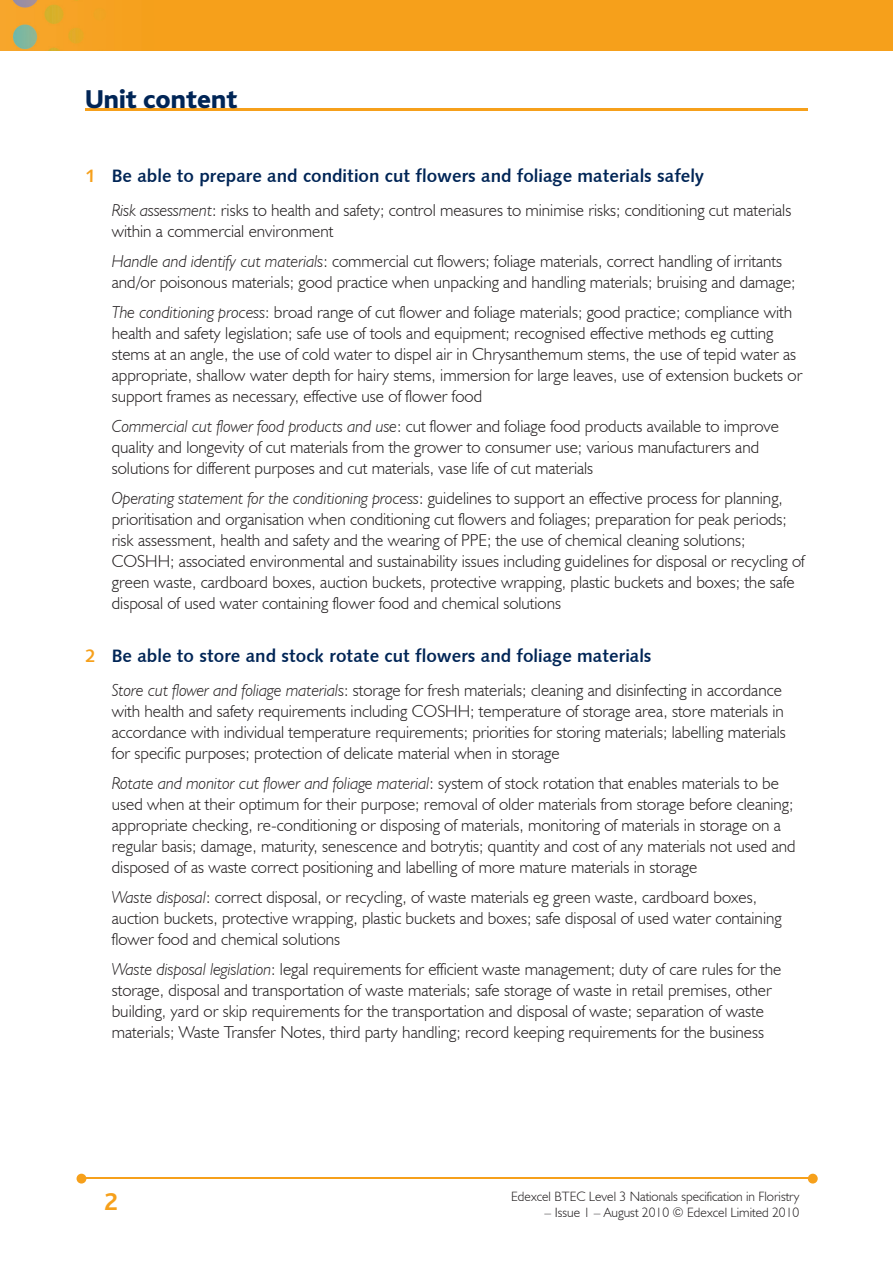
<style>
.page{position:relative;width:893px;height:1263px;background:#fff}
.page>*{position:absolute;margin:0;border:0;box-sizing:border-box;transform-origin:0 0}
.t1{font:800 27px "Bliss";color:#002556}
.t2{font:700 25.5px "Bliss";color:#f6a01b}
.t3{font:18px "Humanist 531 BT Bold A";color:#002556}
.t4{font:300 17.25px/21px "Humanist 521 BT";color:#231f20}
.t5{font:300 13.5px "Humanist 521 BT";color:#231f20}
.s1{color:#f6a01b}
.s2{font-style:italic}
</style>
<div class="page">
<img style="left:0;top:0;width:893px;height:51px">
<hr style="left:82px;top:1178px;width:728px;height:1px;background:#f6a01b">
<svg style="left:808px;top:1174px;width:10px;height:9px"></svg>
<svg style="left:77px;top:1174px;width:9px;height:9px"></svg>
<hr style="left:85px;top:108px;width:723px;height:2px;background:#f6a01b">
<h1 class="t1" style="left:85px;top:85px;width:154px">Unit content</h1>
<p class="t3" style="left:85px;top:164px;width:621px"><span class="s1">1</span> Be able to prepare and condition cut flowers and foliage materials safely</p>
<p class="t4" style="left:112px;top:199px;width:681px"><span class="s2">Risk assessment</span>: risks to health and safety; control measures to minimise risks; conditioning cut materials within a commercial environment</p>
<p class="t4" style="left:112px;top:250px;width:685px"><span class="s2">Handle and identify cut materials</span>: commercial cut flowers; foliage materials, correct handling of irritants and/or poisonous materials; good practice when unpacking and handling materials; bruising and damage;</p>
<p class="t4" style="left:112px;top:301px;width:692px"><span class="s2">The conditioning process</span>: broad range of cut flower and foliage materials; good practice; compliance with health and safety legislation; safe use of tools and equipment; recognised effective methods eg cutting stems at an angle, the use of cold water to dispel air in Chrysanthemum stems, the use of tepid water as appropriate, shallow water depth for hairy stems, immersion for large leaves, use of extension buckets or support frames as necessary, effective use of flower food</p>
<p class="t4" style="left:112px;top:415px;width:669px"><span class="s2">Commercial cut flower food products and use</span>: cut flower and foliage food products available to improve quality and longevity of cut materials from the grower to consumer use; various manufacturers and solutions for different purposes and cut materials, vase life of cut materials</p>
<p class="t4" style="left:112px;top:487px;width:694px"><span class="s2">Operating statement for the conditioning process</span>: guidelines to support an effective process for planning, prioritisation and organisation when conditioning cut flowers and foliages; preparation for peak periods; risk assessment, health and safety and the wearing of PPE; the use of chemical cleaning solutions; COSHH; associated environmental and sustainability issues including guidelines for disposal or recycling of green waste, cardboard boxes, auction buckets, protective wrapping, plastic buckets and boxes; the safe disposal of used water containing flower food and chemical solutions</p>
<p class="t3" style="left:85px;top:644px;width:568px"><span class="s1">2</span> Be able to store and stock rotate cut flowers and foliage materials</p>
<p class="t4" style="left:112px;top:679px;width:676px"><span class="s2">Store cut flower and foliage materials</span>: storage for fresh materials; cleaning and disinfecting in accordance with health and safety requirements including COSHH; temperature of storage area, store materials in accordance with individual temperature requirements; priorities for storing materials; labelling materials for specific purposes; protection of delicate material when in storage</p>
<p class="t4" style="left:112px;top:772px;width:685px"><span class="s2">Rotate and monitor cut flower and foliage material</span>: system of stock rotation that enables materials to be used when at their optimum for their purpose; removal of older materials from storage before cleaning; appropriate checking, re-conditioning or disposing of materials, monitoring of materials in storage on a regular basis; damage, maturity, senescence and botrytis; quantity and cost of any materials not used and disposed of as waste correct positioning and labelling of more mature materials in storage</p>
<p class="t4" style="left:112px;top:886px;width:671px"><span class="s2">Waste disposal</span>: correct disposal, or recycling, of waste materials eg green waste, cardboard boxes, auction buckets, protective wrapping, plastic buckets and boxes; safe disposal of used water containing flower food and chemical solutions</p>
<p class="t4" style="left:112px;top:958px;width:671px"><span class="s2">Waste disposal legislation</span>: legal requirements for efficient waste management; duty of care rules for the storage, disposal and transportation of waste materials; safe storage of waste in retail premises, other building, yard or skip requirements for the transportation and disposal of waste; separation of waste materials; Waste Transfer Notes, third party handling; record keeping requirements for the business</p>
<h2 class="t2" style="left:104px;top:1189px;width:15px">2</h2>
<p class="t5" style="left:511px;top:1188px;width:290px">Edexcel BTEC Level 3 Nationals specification in Floristry</p>
<p class="t5" style="left:545px;top:1204px;width:256px">– Issue 1 – August 2010 © Edexcel Limited 2010</p>
</div>
